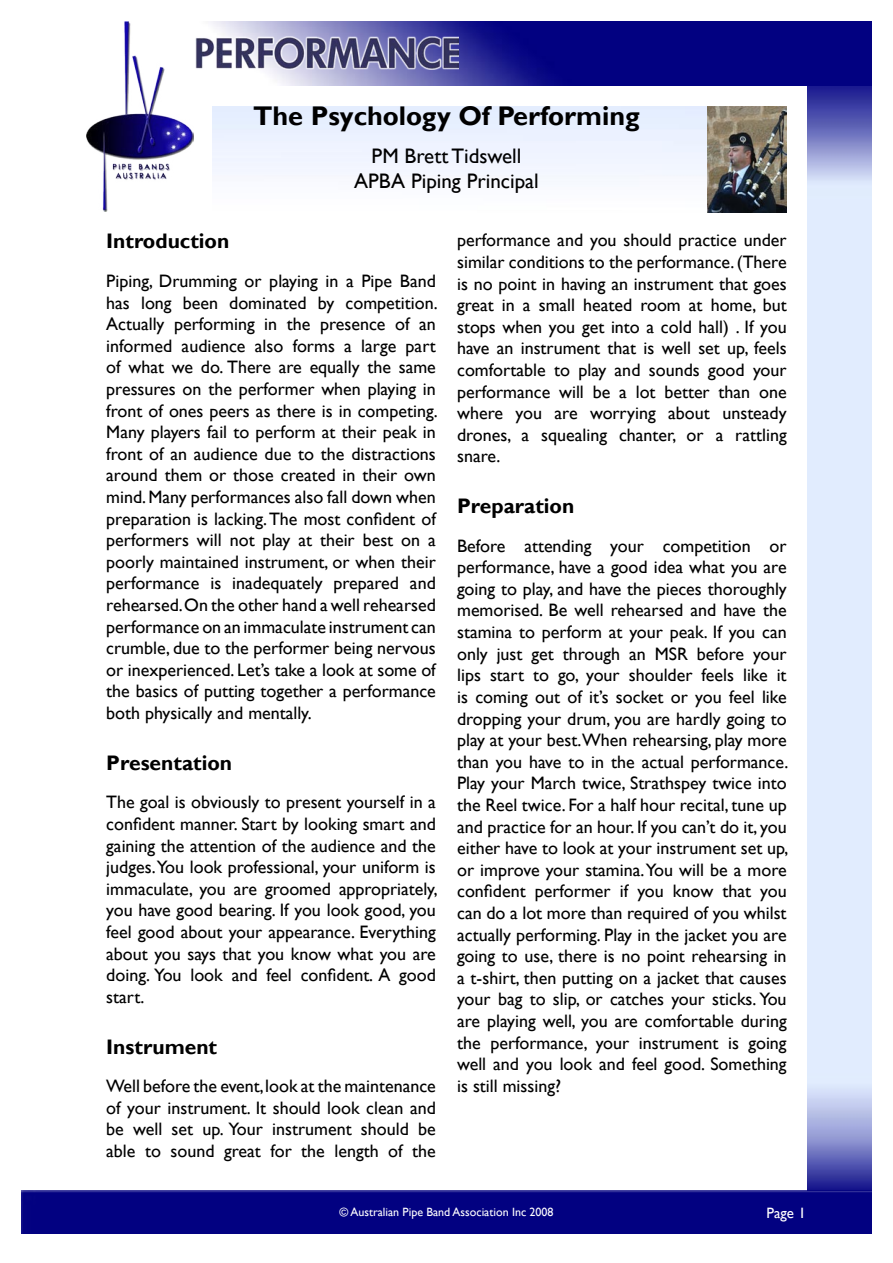
<style>
.page{position:relative;width:893px;height:1263px;background:#fff}
.page>*{position:absolute;margin:0;border:0;box-sizing:border-box;transform-origin:0 0}
.t1{font:700 27px "Gill Sans";color:#000}
.Heading_1{font:700 21px "Gill Sans";color:#000}
.Title_sub{font:21px "Gill Sans";color:#000}
.Basic{font:18px/21.6px "Gill Sans";color:#000;text-align:justify}
.Basic-2{font:15px "Gill Sans";color:#fff}
.t2{font:12px "Gill Sans";color:#fff}
</style>
<div class="page">
<img style="left:808px;top:85px;width:64px;height:1106px">
<img style="left:195px;top:21px;width:677px;height:64px">
<div style="left:21px;top:1191px;width:851px;height:42px;background:#020181"></div>
<img style="left:87px;top:21px;width:106px;height:190px">
<img style="left:196px;top:36px;width:263px;height:34px">
<img style="left:707px;top:106px;width:80px;height:106px">
<p class="t1" style="left:253px;top:100px;width:388px">The Psychology Of Performing</p>
<p class="Title_sub" style="left:372px;top:144px;width:151px">PM Brett Tidswell</p>
<p class="Title_sub" style="left:354px;top:169px;width:186px">APBA Piping Principal</p>
<p class="Heading_1" style="left:106px;top:229px;width:125px">Introduction</p>
<p class="Basic" style="left:106px;top:270px;width:333px">Piping, Drumming or playing in a Pipe Band has long been dominated by competition.<br>Actually performing in the presence of an informed audience also forms a large part of what we do. There are equally the same pressures on the performer when playing in front of ones peers as there is in competing.<br>Many players fail to perform at their peak in front of an audience due to the distractions around them or those created in their own mind. Many performances also fall down when preparation is lacking. The most confident of performers will not play at their best on a poorly maintained instrument, or when their performance is inadequately prepared and rehearsed. On the other hand a well rehearsed performance on an immaculate instrument can crumble, due to the performer being nervous or inexperienced. Let’s take a look at some of the basics of putting together a performance both physically and mentally.</p>
<p class="Heading_1" style="left:106px;top:750px;width:127px">Presentation</p>
<p class="Basic" style="left:106px;top:792px;width:333px">The goal is obviously to present yourself in a confident manner. Start by looking smart and gaining the attention of the audience and the judges. You look professional, your uniform is immaculate, you are groomed appropriately, you have good bearing. If you look good, you feel good about your appearance. Everything about you says that you know what you are doing. You look and feel confident. A good start.</p>
<p class="Heading_1" style="left:106px;top:1034px;width:112px">Instrument</p>
<p class="Basic" style="left:106px;top:1075px;width:331px">Well before the event, look at the maintenance of your instrument. It should look clean and be well set up. Your instrument should be able to sound great for the length of the</p>
<p class="Basic" style="left:457px;top:230px;width:331px">performance and you should practice under similar conditions to the performance. (There is no point in having an instrument that goes great in a small heated room at home, but stops when you get into a cold hall) . If you have an instrument that is well set up, feels comfortable to play and sounds good your performance will be a lot better than one where you are worrying about unsteady drones, a squealing chanter, or a rattling snare.</p>
<p class="Heading_1" style="left:457px;top:493px;width:119px">Preparation</p>
<p class="Basic" style="left:457px;top:535px;width:333px">Before attending your competition or performance, have a good idea what you are going to play, and have the pieces thoroughly memorised. Be well rehearsed and have the stamina to perform at your peak. If you can only just get through an MSR before your lips start to go, your shoulder feels like it is coming out of it’s socket or you feel like dropping your drum, you are hardly going to play at your best.When rehearsing, play more than you have to in the actual performance.<br>Play your March twice, Strathspey twice into the Reel twice. For a half hour recital, tune up and practice for an hour. If you can’t do it, you either have to look at your instrument set up, or improve your stamina. You will be a more confident performer if you know that you can do a lot more than required of you whilst actually performing. Play in the jacket you are going to use, there is no point rehearsing in a t-shirt, then putting on a jacket that causes your bag to slip, or catches your sticks. You are playing well, you are comfortable during the performance, your instrument is going well and you look and feel good. Something is still missing?</p>
<p class="t2" style="left:339px;top:1205px;width:216px">© Australian Pipe Band Association Inc 2008</p>
<p class="Basic-2" style="left:766px;top:1204px;width:41px">Page 1</p>
</div>
